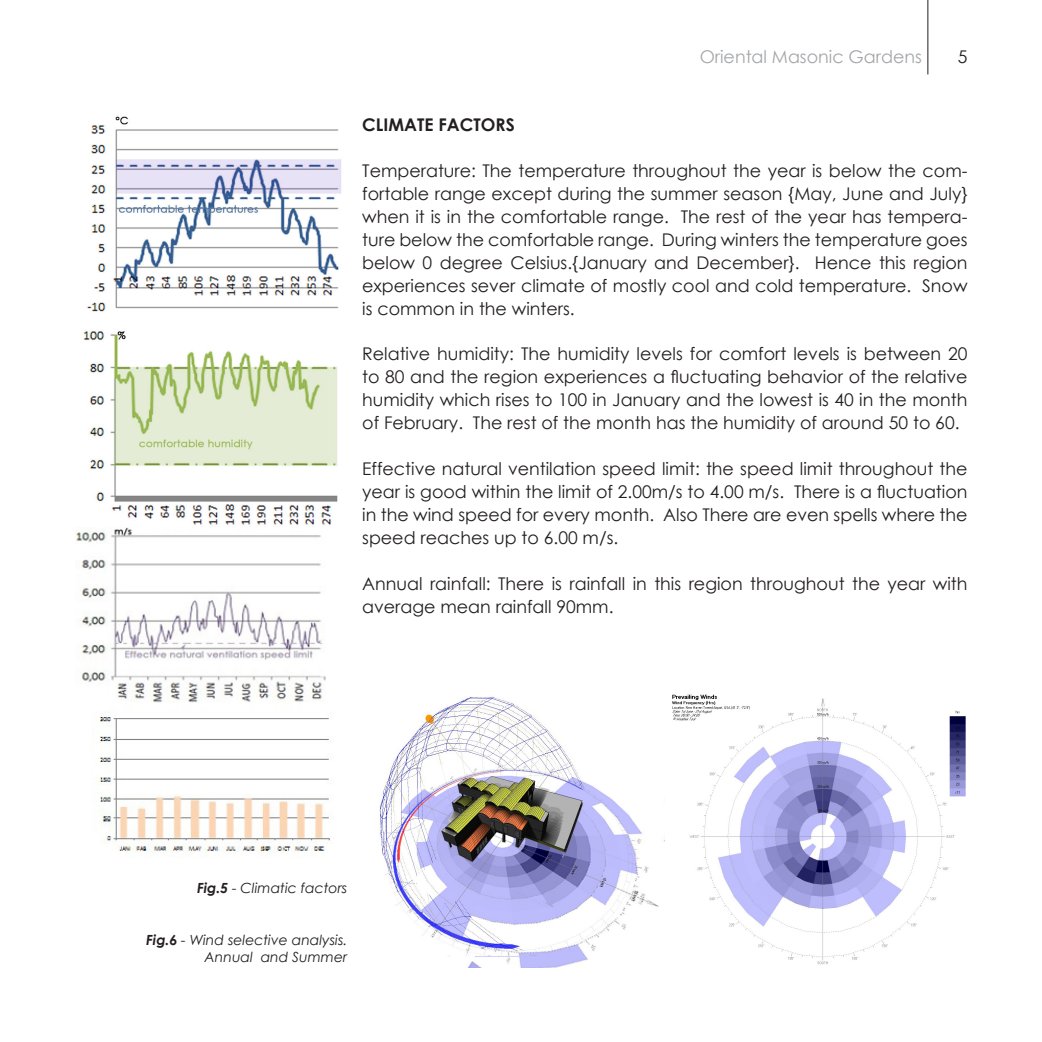
<style>
.page{position:relative;width:1042px;height:1042px;background:#fff}
.page>*{position:absolute;margin:0;border:0;box-sizing:border-box;transform-origin:0 0}
.TESTO{font:17.5px/22.9px "Century Gothic";color:#231f20;text-align:justify}
.t1{font:17.5px "Century Gothic";color:#a4a6a9}
.TESTO-2{font:700 17.5px "Century Gothic";color:#231f20}
.t2{font:italic 14px "Century Gothic";color:#231f20}
.s1{font-weight:700}
</style>
<div class="page">
<hr style="left:927px;top:0;width:1px;height:74px;background:#231f20">
<img style="left:379px;top:696px;width:286px;height:271px">
<img style="left:672px;top:694px;width:294px;height:271px">
<img style="left:83px;top:116px;width:259px;height:411px">
<img style="left:76px;top:527px;width:254px;height:328px">
<p class="t1" style="left:699px;top:44px;width:224px">Oriental Masonic Gardens</p>
<p class="TESTO" style="left:958px;top:45px;width:11px">5</p>
<p class="TESTO-2" style="left:362px;top:111px;width:154px">CLIMATE FACTORS</p>
<p class="TESTO" style="left:362px;top:159px;width:607px">Temperature: The temperature throughout the year is below the com&shy;fortable range except during the summer season {May, June and July} when it is in the comfortable range. The rest of the year has tempera&shy;ture below the comfortable range. During winters the temperature goes below 0 degree Celsius.{January and December}. Hence this region experiences sever climate of mostly cool and cold temperature. Snow is common in the winters.</p>
<p class="TESTO" style="left:362px;top:342px;width:607px">Relative humidity: The humidity levels for comfort levels is between 20 to 80 and the region experiences a fluctuating behavior of the relative humidity which rises to 100 in January and the lowest is 40 in the month of February. The rest of the month has the humidity of around 50 to 60.</p>
<p class="TESTO" style="left:362px;top:457px;width:607px">Effective natural ventilation speed limit: the speed limit throughout the year is good within the limit of 2.00m/s to 4.00 m/s. There is a fluctuation in the wind speed for every month. Also There are even spells where the speed reaches up to 6.00 m/s.</p>
<p class="TESTO" style="left:362px;top:572px;width:607px">Annual rainfall: There is rainfall in this region throughout the year with average mean rainfall 90mm.</p>
<p class="t2" style="left:197px;top:878px;width:152px"><span class="s1">Fig.5</span> - Climatic factors</p>
<p class="t2" style="left:146px;top:930px;width:203px"><span class="s1">Fig.6</span> - Wind selective analysis.</p>
<p class="t2" style="left:205px;top:947px;width:144px">Annual and Summer</p>
</div>
